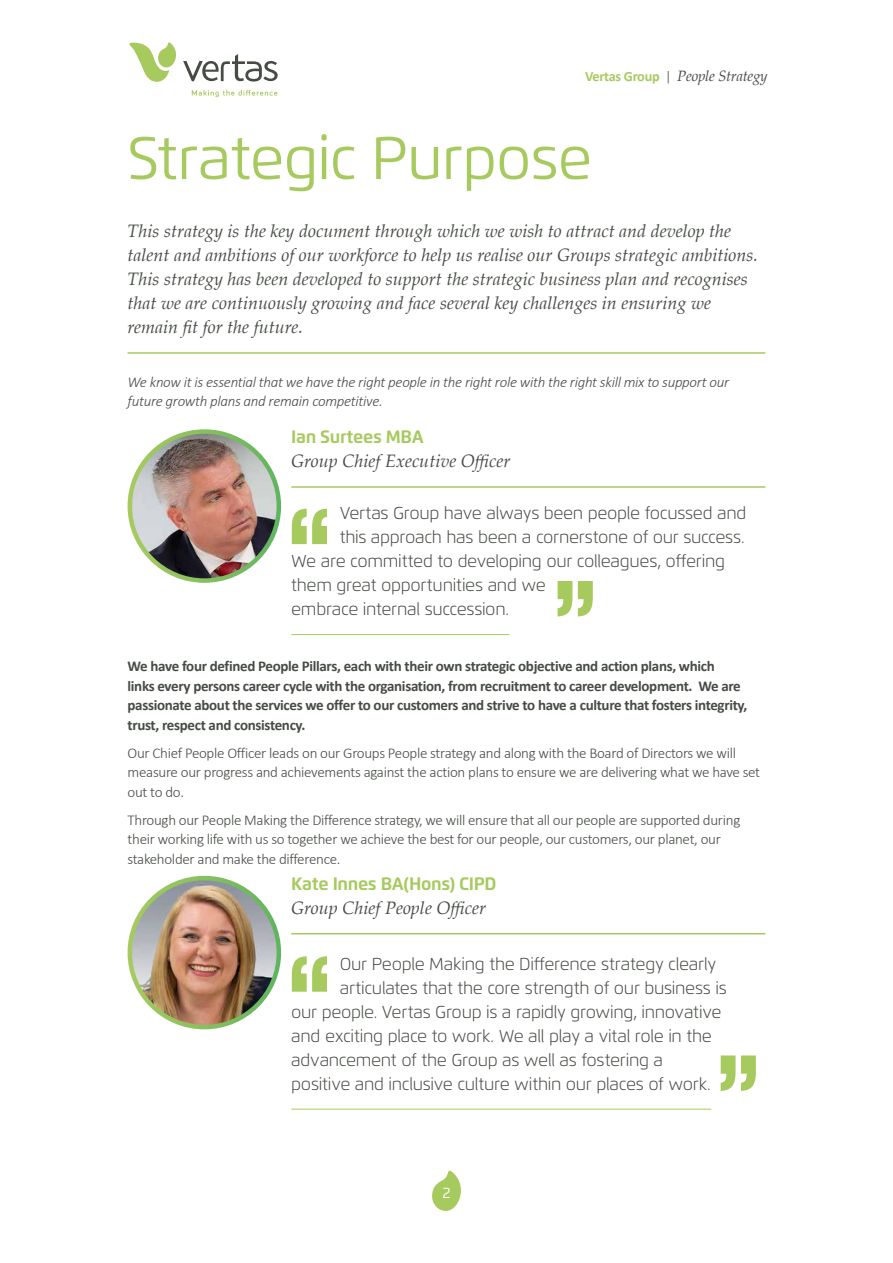
<style>
.page{position:relative;width:893px;height:1263px;background:#fff}
.page>*{position:absolute;margin:0;border:0;box-sizing:border-box;transform-origin:0 0}
.t1{font:60px "Flexo";letter-spacing:-.02em;color:#a7ca5f}
.t2{font:italic 18px/24px "Palatino";color:#464c44}
.t3{font:700 18px "Flexo";letter-spacing:-.02em;color:#a7ca5f}
.t4{font:300 17.25px "Flexo";letter-spacing:-.02em;color:#464c44}
.t5{font:300 15px/19.5px "Calibri";letter-spacing:-.02em;color:#464c44}
.t6{font:700 15px/19.5px "Calibri";letter-spacing:-.02em;color:#464c44}
.t7{font:italic 300 15px/19.5px "Calibri";letter-spacing:-.02em;color:#464c44}
.t8{font:italic 15px "Palatino";letter-spacing:-.02em;color:#464c44}
.t9{font:15px "Flexo";color:#fff}
.s1{font-family:"Calibri";font-weight:700;font-style:normal;font-size:14.25px;color:#a7ca5f}
.s2{font-family:"Calibri";font-weight:300;font-style:normal;font-size:14.25px}
</style>
<div class="page">
<svg style="left:432px;top:1170px;width:29px;height:41px"></svg>
<svg style="left:183px;top:54px;width:95px;height:28px"></svg>
<svg style="left:129px;top:42px;width:47px;height:40px"></svg>
<svg style="left:192px;top:90px;width:85px;height:7px"></svg>
<hr style="left:291px;top:634px;width:218px;height:1px;background:#a7ca5f">
<hr style="left:128px;top:352px;width:637px;height:2px;background:#a7ca5f">
<hr style="left:291px;top:486px;width:474px;height:2px;background:#a7ca5f">
<hr style="left:291px;top:933px;width:474px;height:1px;background:#a7ca5f">
<svg style="left:292px;top:509px;width:35px;height:35px"></svg>
<img style="left:130px;top:432px;width:149px;height:149px;border-radius:75px">
<div style="left:128px;top:429px;width:153px;height:154px;border:4px solid #fff;border-radius:50%"></div>
<hr style="left:291px;top:1109px;width:420px;height:1px;background:#a7ca5f">
<img style="left:130px;top:878px;width:149px;height:149px;border-radius:75px">
<div style="left:128px;top:876px;width:153px;height:153px;border:4px solid #fff;border-radius:50%"></div>
<svg style="left:558px;top:581px;width:35px;height:35px"></svg>
<svg style="left:292px;top:956px;width:35px;height:36px"></svg>
<svg style="left:721px;top:1055px;width:35px;height:36px"></svg>
<p class="t8" style="left:585px;top:64px;width:184px"><span class="s1">Vertas Group</span> <span class="s2">|</span> People Strategy</p>
<h1 class="t1" style="left:128px;top:122px;width:466px">Strategic Purpose</h1>
<p class="t2" style="left:128px;top:219px;width:632px">This strategy is the key document through which we wish to attract and develop the talent and ambitions of our workforce to help us realise our Groups strategic ambitions.<br>This strategy has been developed to support the strategic business plan and recognises that we are continuously growing and face several key challenges in ensuring we remain fit for the future.</p>
<p class="t7" style="left:128px;top:372px;width:603px">We know it is essential that we have the right people in the right role with the right skill mix to support our future growth plans and remain competitive.</p>
<p class="t3" style="left:291px;top:426px;width:134px">Ian Surtees MBA</p>
<p class="t2" style="left:291px;top:449px;width:221px">Group Chief Executive Officer</p>
<p class="t4" style="left:340px;top:503px;width:408px">Vertas Group have always been people focussed and</p>
<p class="t4" style="left:340px;top:527px;width:406px">this approach has been a cornerstone of our success.</p>
<p class="t4" style="left:291px;top:551px;width:435px">We are committed to developing our colleagues, offering</p>
<p class="t4" style="left:291px;top:575px;width:256px">them great opportunities and we</p>
<p class="t4" style="left:291px;top:599px;width:219px">embrace internal succession.</p>
<p class="t6" style="left:128px;top:656px;width:621px">We have four defined People Pillars, each with their own strategic objective and action plans, which<br>links every persons career cycle with the organisation, from recruitment to career development. We are passionate about the services we offer to our customers and strive to have a culture that fosters integrity, trust, respect and consistency.</p>
<p class="t5" style="left:128px;top:743px;width:634px">Our Chief People Officer leads on our Groups People strategy and along with the Board of Directors we will measure our progress and achievements against the action plans to ensure we are delivering what we have set out to do.</p>
<p class="t5" style="left:128px;top:810px;width:614px">Through our People Making the Difference strategy, we will ensure that all our people are supported during their working life with us so together we achieve the best for our people, our customers, our planet, our stakeholder and make the difference.</p>
<p class="t3" style="left:291px;top:872px;width:207px">Kate Innes BA(Hons) CIPD</p>
<p class="t2" style="left:291px;top:895px;width:196px">Group Chief People Officer</p>
<p class="t4" style="left:340px;top:953px;width:378px">Our People Making the Difference strategy clearly</p>
<p class="t4" style="left:340px;top:977px;width:388px">articulates that the core strength of our business is</p>
<p class="t4" style="left:291px;top:1001px;width:432px">our people. Vertas Group is a rapidly growing, innovative</p>
<p class="t4" style="left:291px;top:1025px;width:422px">and exciting place to work. We all play a vital role in the</p>
<p class="t4" style="left:291px;top:1049px;width:373px">advancement of the Group as well as fostering a</p>
<p class="t4" style="left:291px;top:1073px;width:421px">positive and inclusive culture within our places of work.</p>
<p class="t9" style="left:442px;top:1184px;width:10px">2</p>
</div>
